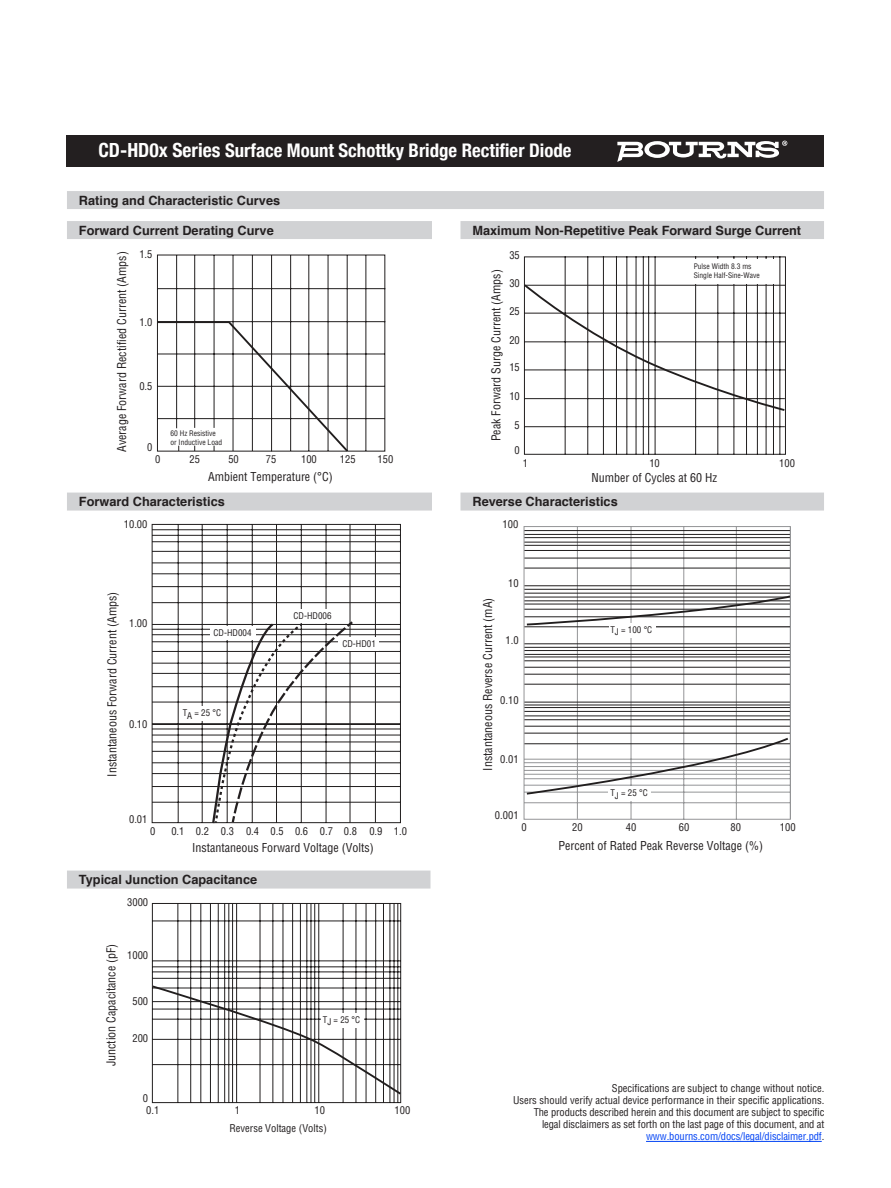
<style>
.page{position:relative;width:891px;height:1188px;background:#fff}
.page>*{position:absolute;margin:0;border:0;box-sizing:border-box;transform-origin:0 0}
.t1{font:700 condensed 18.75px "Helvetica Neue";color:#fff}
.t2{font:700 12.75px "Helvetica";color:#231f20}
.t3{font:condensed 12px "Helvetica";color:#231f20}
.t4{font:condensed 10.5px/12px "Helvetica";color:#231f20;text-align:right}
.t5{font:condensed 9px "Helvetica";color:#231f20}
.t6{font:condensed 7.5px/9px "Helvetica";color:#231f20}
.s1{font-size:19.5px}
.s2{color:#0042f4}
</style>
<div class="page">
<hr style="left:646px;top:1141px;width:176px;height:1px;background:#0042f4">
<div style="left:67px;top:135px;width:757px;height:31px;background:#231f20"></div>
<svg style="left:617px;top:141px;width:170px;height:21px"></svg>
<div style="left:67px;top:191px;width:757px;height:18px;background:#d1d2d4"></div>
<div style="left:67px;top:221px;width:365px;height:18px;background:#d1d2d4"></div>
<div style="left:460px;top:221px;width:364px;height:18px;background:#d1d2d4"></div>
<div style="left:67px;top:493px;width:365px;height:18px;background:#d1d2d4"></div>
<div style="left:460px;top:493px;width:364px;height:18px;background:#d1d2d4"></div>
<div style="left:67px;top:871px;width:363px;height:18px;background:#d1d2d4"></div>
<svg style="left:157px;top:254px;width:229px;height:198px"></svg>
<svg style="left:157px;top:320px;width:193px;height:132px"></svg>
<svg style="left:524px;top:256px;width:262px;height:199px"></svg>
<svg style="left:523px;top:283px;width:263px;height:129px"></svg>
<hr style="left:525px;top:285px;width:260px;height:1px;background:#211e1e">
<div style="left:692px;top:259px;width:85px;height:25px;background:#fff"></div>
<svg style="left:152px;top:524px;width:249px;height:299px"></svg>
<hr style="left:350px;top:524px;width:1px;height:299px;background:#211e1e">
<hr style="left:375px;top:524px;width:1px;height:299px;background:#211e1e">
<div style="left:210px;top:626px;width:45px;height:13px;background:#fff"></div>
<div style="left:290px;top:609px;width:45px;height:14px;background:#fff"></div>
<div style="left:339px;top:637px;width:40px;height:13px;background:#fff"></div>
<svg style="left:211px;top:619px;width:144px;height:205px"></svg>
<div style="left:181px;top:706px;width:42px;height:15px;background:#fff"></div>
<svg style="left:523px;top:526px;width:268px;height:294px"></svg>
<hr style="left:524px;top:743px;width:266px;height:1px;background:#211e1e">
<hr style="left:524px;top:733px;width:266px;height:1px;background:#211e1e">
<hr style="left:524px;top:726px;width:266px;height:1px;background:#211e1e">
<hr style="left:524px;top:719px;width:266px;height:1px;background:#211e1e">
<hr style="left:524px;top:716px;width:266px;height:1px;background:#211e1e">
<hr style="left:524px;top:711px;width:266px;height:1px;background:#211e1e">
<hr style="left:524px;top:707px;width:266px;height:1px;background:#211e1e">
<hr style="left:524px;top:705px;width:266px;height:1px;background:#211e1e">
<hr style="left:524px;top:702px;width:266px;height:1px;background:#211e1e">
<hr style="left:524px;top:684px;width:266px;height:1px;background:#211e1e">
<hr style="left:524px;top:674px;width:266px;height:1px;background:#211e1e">
<hr style="left:524px;top:667px;width:266px;height:1px;background:#211e1e">
<hr style="left:524px;top:660px;width:266px;height:1px;background:#211e1e">
<hr style="left:524px;top:657px;width:266px;height:1px;background:#211e1e">
<hr style="left:524px;top:654px;width:266px;height:1px;background:#211e1e">
<hr style="left:524px;top:650px;width:266px;height:1px;background:#211e1e">
<hr style="left:524px;top:647px;width:266px;height:1px;background:#211e1e">
<hr style="left:524px;top:643px;width:266px;height:1px;background:#211e1e">
<hr style="left:524px;top:626px;width:266px;height:1px;background:#211e1e">
<hr style="left:524px;top:616px;width:266px;height:1px;background:#211e1e">
<hr style="left:524px;top:609px;width:266px;height:1px;background:#211e1e">
<hr style="left:524px;top:604px;width:266px;height:1px;background:#211e1e">
<hr style="left:524px;top:600px;width:266px;height:1px;background:#211e1e">
<hr style="left:524px;top:593px;width:266px;height:1px;background:#211e1e">
<hr style="left:524px;top:589px;width:266px;height:1px;background:#211e1e">
<hr style="left:524px;top:568px;width:266px;height:1px;background:#211e1e">
<hr style="left:524px;top:558px;width:266px;height:1px;background:#211e1e">
<hr style="left:524px;top:550px;width:266px;height:1px;background:#211e1e">
<hr style="left:524px;top:545px;width:266px;height:1px;background:#211e1e">
<hr style="left:524px;top:542px;width:266px;height:1px;background:#211e1e">
<hr style="left:524px;top:537px;width:266px;height:1px;background:#211e1e">
<hr style="left:524px;top:534px;width:266px;height:1px;background:#211e1e">
<hr style="left:524px;top:530px;width:266px;height:1px;background:#211e1e">
<hr style="left:524px;top:585px;width:266px;height:1px;background:#211e1e">
<svg style="left:525px;top:736px;width:265px;height:60px"></svg>
<svg style="left:525px;top:594px;width:266px;height:32px"></svg>
<div style="left:609px;top:786px;width:42px;height:15px;background:#fff"></div>
<div style="left:609px;top:623px;width:47px;height:15px;background:#fff"></div>
<hr style="left:524px;top:597px;width:266px;height:1px;background:#211e1e">
<svg style="left:152px;top:903px;width:249px;height:200px"></svg>
<svg style="left:151px;top:985px;width:251px;height:111px"></svg>
<div style="left:321px;top:1013px;width:43px;height:15px;background:#fff"></div>
<h1 class="t1" style="left:98px;top:134px;width:474px"><span class="s1">CD-HD0x Series</span> Surface Mount Schottky Bridge Rectifier Diode</h1>
<p class="t2" style="left:79px;top:190px;width:203px">Rating and Characteristic Curves</p>
<p class="t2" style="left:79px;top:220px;width:196px">Forward Current Derating Curve</p>
<p class="t2" style="left:472px;top:220px;width:330px">Maximum Non-Repetitive Peak Forward Surge Current</p>
<p class="t3" style="left:114px;top:452px;width:202px;rotate:-90deg">Average Forward Rectified Current (Amps)</p>
<p class="t4" style="left:139px;top:248px;width:15px">1.5</p>
<p class="t4" style="left:139px;top:316px;width:15px">1.0</p>
<p class="t4" style="left:139px;top:380px;width:15px">0.5</p>
<p class="t4" style="left:147px;top:441px;width:7px">0</p>
<p class="t6" style="left:171px;top:429px;width:53px">60 Hz Resistive or Inductive Load</p>
<p class="t4" style="left:155px;top:453px;width:7px">0</p>
<p class="t4" style="left:190px;top:453px;width:12px">25</p>
<p class="t4" style="left:301px;top:453px;width:17px">100</p>
<p class="t4" style="left:340px;top:453px;width:17px">125</p>
<p class="t4" style="left:378px;top:453px;width:17px">150</p>
<p class="t4" style="left:228px;top:453px;width:12px">50</p>
<p class="t4" style="left:266px;top:453px;width:12px">75</p>
<p class="t3" style="left:208px;top:470px;width:126px">Ambient Temperature (°C)</p>
<p class="t4" style="left:509px;top:249px;width:12px">35</p>
<p class="t3" style="left:488px;top:441px;width:173px;rotate:-90deg">Peak Forward Surge Current (Amps)</p>
<p class="t4" style="left:509px;top:277px;width:12px">30</p>
<p class="t4" style="left:509px;top:305px;width:12px">25</p>
<p class="t4" style="left:509px;top:334px;width:12px">20</p>
<p class="t4" style="left:509px;top:361px;width:12px">15</p>
<p class="t4" style="left:509px;top:390px;width:12px">10</p>
<p class="t4" style="left:515px;top:419px;width:7px">5</p>
<p class="t4" style="left:515px;top:444px;width:7px">0</p>
<p class="t6" style="left:694px;top:262px;width:68px">Pulse Width 8.3 ms<br>Single Half-Sine-Wave</p>
<p class="t4" style="left:523px;top:457px;width:7px">1</p>
<p class="t4" style="left:649px;top:457px;width:12px">10</p>
<p class="t4" style="left:779px;top:457px;width:17px">100</p>
<p class="t3" style="left:591px;top:470px;width:127px">Number of Cycles at 60 Hz</p>
<p class="t2" style="left:79px;top:491px;width:147px">Forward Characteristics</p>
<p class="t2" style="left:472px;top:491px;width:147px">Reverse Characteristics</p>
<p class="t4" style="left:124px;top:518px;width:25px">10.00</p>
<p class="t3" style="left:105px;top:777px;width:186px;rotate:-90deg">Instantaneous Forward Current (Amps)</p>
<p class="t4" style="left:129px;top:617px;width:20px">1.00</p>
<p class="t4" style="left:129px;top:718px;width:20px">0.10</p>
<p class="t4" style="left:129px;top:813px;width:20px">0.01</p>
<p class="t5" style="left:214px;top:627px;width:39px">CD-HD004</p>
<p class="t5" style="left:183px;top:707px;width:40px">TA = 25 °C</p>
<p class="t5" style="left:294px;top:610px;width:39px">CD-HD006</p>
<p class="t5" style="left:342px;top:638px;width:35px">CD-HD01</p>
<p class="t4" style="left:150px;top:825px;width:7px">0</p>
<p class="t4" style="left:171px;top:825px;width:237px">0.1 0.2 0.3 0.4 0.5 0.6 0.7 0.8 0.9 1.0</p>
<p class="t3" style="left:192px;top:840px;width:183px">Instantaneous Forward Voltage (Volts)</p>
<p class="t2" style="left:79px;top:869px;width:180px">Typical Junction Capacitance</p>
<p class="t4" style="left:127px;top:896px;width:22px">3000</p>
<p class="t3" style="left:104px;top:1066px;width:124px;rotate:-90deg">Junction Capacitance (pF)</p>
<p class="t4" style="left:127px;top:949px;width:22px">1000</p>
<p class="t4" style="left:132px;top:995px;width:17px">500</p>
<p class="t4" style="left:132px;top:1032px;width:17px">200</p>
<p class="t5" style="left:323px;top:1014px;width:39px">TJ = 25 °C</p>
<p class="t4" style="left:143px;top:1092px;width:7px">0</p>
<p class="t4" style="left:146px;top:1104px;width:15px">0.1</p>
<p class="t4" style="left:235px;top:1104px;width:7px">1</p>
<p class="t4" style="left:314px;top:1104px;width:12px">10</p>
<p class="t4" style="left:395px;top:1104px;width:17px">100</p>
<p class="t4" style="left:229px;top:1122px;width:99px">Reverse Voltage (Volts)</p>
<p class="t4" style="left:503px;top:518px;width:17px">100</p>
<p class="t4" style="left:508px;top:577px;width:12px">10</p>
<p class="t3" style="left:480px;top:771px;width:174px;rotate:-90deg">Instantaneous Reverse Current (mA)</p>
<p class="t4" style="left:505px;top:634px;width:15px">1.0</p>
<p class="t4" style="left:500px;top:694px;width:20px">0.10</p>
<p class="t4" style="left:500px;top:753px;width:20px">0.01</p>
<p class="t4" style="left:495px;top:809px;width:25px">0.001</p>
<p class="t5" style="left:610px;top:624px;width:43px">TJ = 100 °C</p>
<p class="t5" style="left:610px;top:787px;width:39px">TJ = 25 °C</p>
<p class="t4" style="left:521px;top:821px;width:7px">0</p>
<p class="t4" style="left:572px;top:821px;width:12px">20</p>
<p class="t4" style="left:626px;top:821px;width:12px">40</p>
<p class="t4" style="left:679px;top:821px;width:12px">60</p>
<p class="t4" style="left:730px;top:821px;width:12px">80</p>
<p class="t4" style="left:780px;top:821px;width:17px">100</p>
<p class="t3" style="left:559px;top:838px;width:206px">Percent of Rated Peak Reverse Voltage (%)</p>
<p class="t4" style="left:513px;top:1082px;width:313px">Specifications are subject to change without notice.<br>Users should verify actual device performance in their specific applications.<br>The products described herein and this document are subject to specific legal disclaimers as set forth on the last page of this document, and at <span class="s2">www.bourns.com/docs/legal/disclaimer.pdf</span>.</p>
</div>
